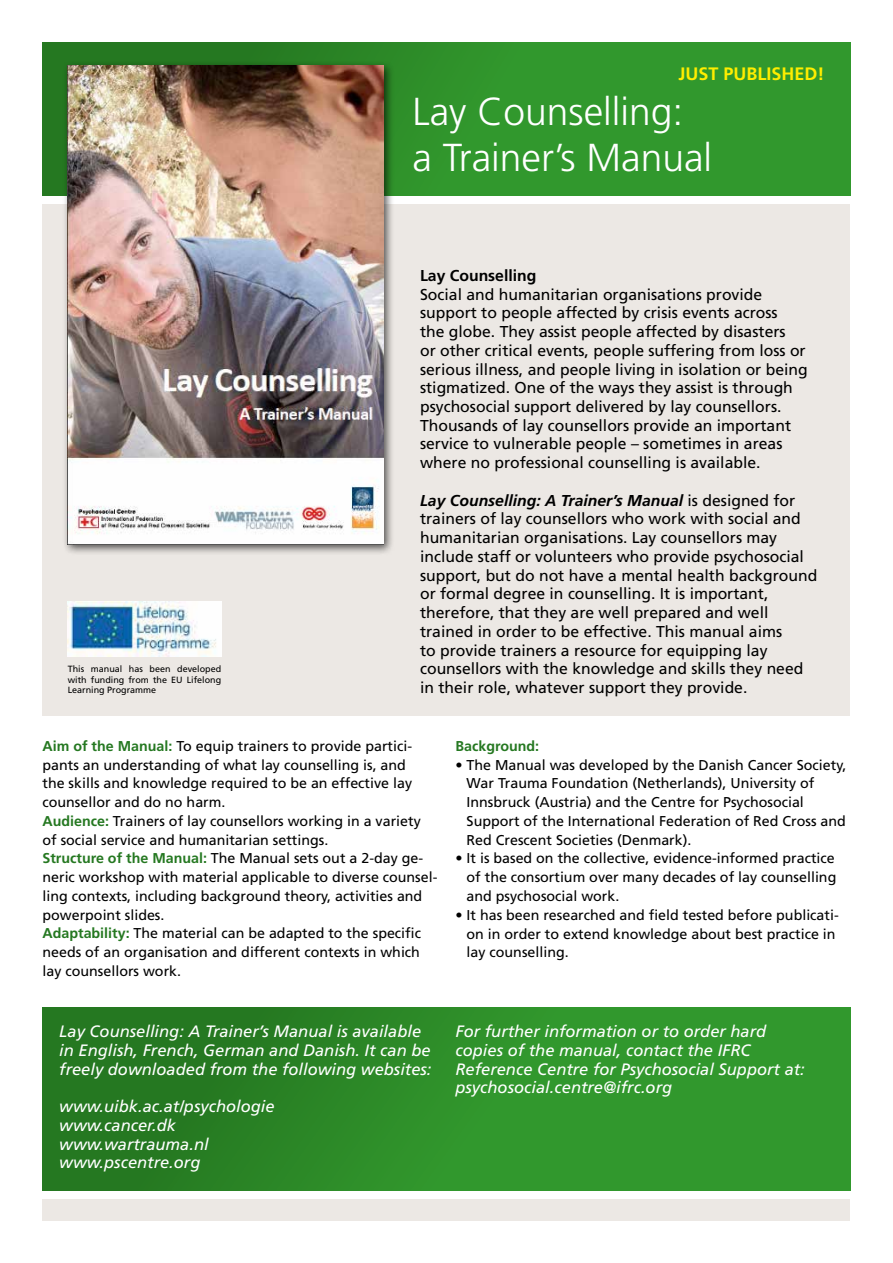
<style>
.page{position:relative;width:893px;height:1263px;background:#fff}
.page>*{position:absolute;margin:0;border:0;box-sizing:border-box;transform-origin:0 0}
.t1{font:300 39px/46.8px "Frutiger";color:#fff}
.t2{font:700 18px "Frutiger";color:#ffed00}
.t3{font:italic 16.5px/18.8px "Frutiger";color:#fff}
.t4{font:15.75px/18.8px "Frutiger";color:#000}
.t5{font:700 15.75px "Frutiger";color:#000}
.t6{font:14.25px/18.8px "Frutiger";color:#000}
.t7{font:700 14.25px "Frutiger";color:#257821}
.t8{font:9px/10.8px "Frutiger";color:#000;text-align:justify}
.s1{font-weight:700;font-style:italic}
.s2{font-weight:700;color:#257821}
</style>
<div class="page">
<div style="left:43px;top:1007px;width:807px;height:184px;background:linear-gradient(to right,#257720,#35a130)"></div>
<div style="left:43px;top:1199px;width:807px;height:21px;background:#ece8e4"></div>
<div style="left:43px;top:43px;width:807px;height:153px;background:linear-gradient(to right,#247520,#35a231)"></div>
<div style="left:43px;top:204px;width:807px;height:511px;background:#ece8e4"></div>
<div style="left:63px;top:61px;width:332px;height:494px;background:#000;opacity:.65"></div>
<img style="left:68px;top:66px;width:316px;height:478px">
<img style="left:68px;top:602px;width:153px;height:54px">
<p class="t8" style="left:68px;top:663px;width:155px">This manual has been developed with funding from the EU Lifelong Learning Programme</p>
<p class="t2" style="left:678px;top:63px;width:148px">JUST PUBLISHED!</p>
<h1 class="t1" style="left:412px;top:88px;width:301px">Lay Counselling: a Trainer’s Manual</h1>
<p class="t5" style="left:420px;top:266px;width:118px">Lay Counselling</p>
<p class="t4" style="left:420px;top:285px;width:389px">Social and humanitarian organisations provide support to people affected by crisis events across<br>the globe. They assist people affected by disasters<br>or other critical events, people suffering from loss or serious illness, and people living in isolation or being stigmatized. One of the ways they assist is through psychosocial support delivered by lay counsellors.<br>Thousands of lay counsellors provide an important service to vulnerable people – sometimes in areas where no professional counselling is available.</p>
<p class="t4" style="left:420px;top:491px;width:399px"><span class="s1">Lay Counselling: A Trainer’s Manual</span> is designed for trainers of lay counsellors who work with social and humanitarian organisations. Lay counsellors may include staff or volunteers who provide psychosocial support, but do not have a mental health background or formal degree in counselling. It is important, therefore, that they are well prepared and well trained in order to be effective. This manual aims<br>to provide trainers a resource for equipping lay counsellors with the knowledge and skills they need in their role, whatever support they provide.</p>
<p class="t6" style="left:43px;top:736px;width:396px"><span class="s2">Aim of the Manual:</span> To equip trainers to provide partici&shy;pants an understanding of what lay counselling is, and<br>the skills and knowledge required to be an effective lay counsellor and do no harm.<br><span class="s2">Audience:</span> Trainers of lay counsellors working in a variety of social service and humanitarian settings.<br><span class="s2">Structure of the Manual:</span> The Manual sets out a 2-day ge&shy;neric workshop with material applicable to diverse counsel&shy;ling contexts, including background theory, activities and powerpoint slides.<br><span class="s2">Adaptability:</span> The material can be adapted to the specific needs of an organisation and different contexts in which lay counsellors work.</p>
<p class="t7" style="left:455px;top:738px;width:85px">Background:</p>
<p class="t6" style="left:467px;top:755px;width:381px;text-indent:-11px">• The Manual was developed by the Danish Cancer Society, War Trauma Foundation (Netherlands), University of Innsbruck (Austria) and the Centre for Psychosocial Support of the International Federation of Red Cross and Red Crescent Societies (Denmark).</p>
<p class="t6" style="left:467px;top:849px;width:371px;text-align:justify;text-indent:-11px">• It is based on the collective, evidence-informed practice of the consortium over many decades of lay counselling and psychosocial work.</p>
<p class="t6" style="left:467px;top:905px;width:374px;text-indent:-11px">• It has been researched and field tested before publicati&shy;on in order to extend knowledge about best practice in lay counselling.</p>
<p class="t3" style="left:59px;top:1022px;width:374px">Lay Counselling: A Trainer’s Manual is available in English, French, German and Danish. It can be freely downloaded from the following websites:</p>
<p class="t3" style="left:59px;top:1097px;width:217px">www.uibk.ac.at/psychologie www.cancer.dk www.wartrauma.nl www.pscentre.org</p>
<p class="t3" style="left:455px;top:1022px;width:351px">For further information or to order hard copies of the manual, contact the IFRC Reference Centre for Psychosocial Support at: psychosocial.centre@ifrc.org</p>
</div>
